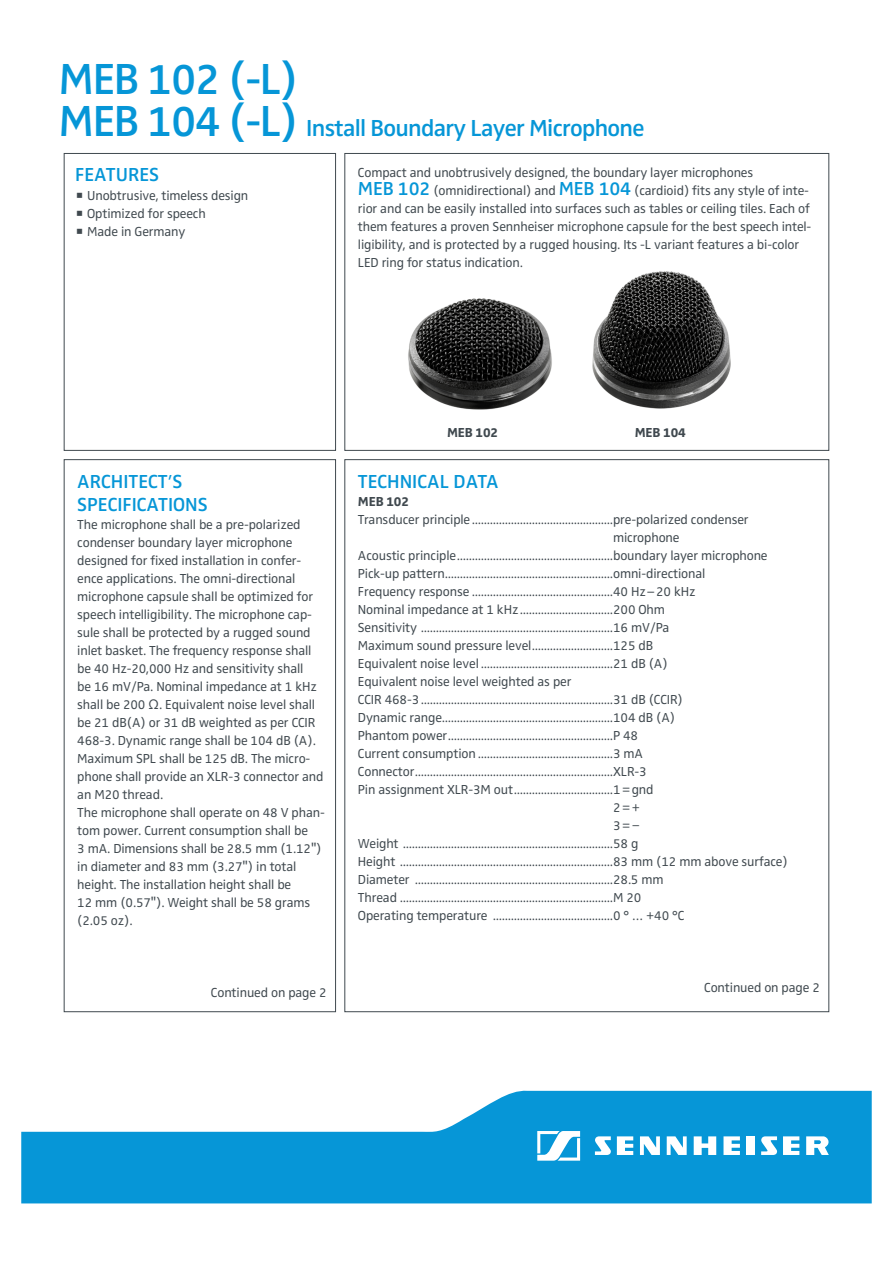
<style>
.page{position:relative;width:893px;height:1263px;background:#fff}
.page>*{position:absolute;margin:0;border:0;box-sizing:border-box;transform-origin:0 0}
.t1{font:600 45px "Sennheiser";letter-spacing:-.03em;color:#0696d7}
.t2{font:600 24px "Sennheiser";letter-spacing:-.03em;color:#0696d7}
.t3{font:600 19.5px/23.4px "Sennheiser";color:#0696d7}
.t4{font:13.5px/18px "Sennheiser";letter-spacing:-.01em;color:#40494f}
.t5{font:700 13.5px "Sennheiser";letter-spacing:-.01em;color:#40494f}
.s1{font-size:45px}
.s2{font-weight:600;font-size:19.5px;color:#0696d7}
.s3{font-weight:400}
.s4{font-family:"Sennheiser Logo G3"}
.s5{font-family:"Tahoma"}
</style>
<div class="page">
<svg style="left:21px;top:1090px;width:851px;height:113px;fill:#0696d7"></svg>
<svg style="left:537px;top:1131px;width:43px;height:30px"></svg>
<svg style="left:617px;top:1136px;width:16px;height:19px"></svg>
<svg style="left:640px;top:1136px;width:20px;height:19px"></svg>
<svg style="left:694px;top:1136px;width:22px;height:19px"></svg>
<svg style="left:806px;top:1136px;width:23px;height:19px"></svg>
<svg style="left:667px;top:1136px;width:20px;height:19px"></svg>
<svg style="left:783px;top:1136px;width:16px;height:19px"></svg>
<div style="left:746px;top:1136px;width:9px;height:19px;background:#fff"></div>
<svg style="left:723px;top:1136px;width:17px;height:19px"></svg>
<svg style="left:595px;top:1136px;width:16px;height:19px"></svg>
<svg style="left:761px;top:1136px;width:16px;height:19px"></svg>
<div style="left:64px;top:153px;width:272px;height:298px;border:1px solid #40494f"></div>
<div style="left:64px;top:459px;width:272px;height:553px;border:1px solid #40494f"></div>
<div style="left:344px;top:153px;width:485px;height:298px;border:1px solid #40494f"></div>
<img style="left:592px;top:271px;width:139px;height:138px">
<img style="left:408px;top:298px;width:144px;height:112px">
<h1 class="t1" style="left:58px;top:53px;width:242px">MEB 102 (-L)</h1>
<h2 class="t2" style="left:58px;top:114px;width:587px"><span class="s1">MEB 104 (-L)</span> Install Boundary Layer Microphone</h2>
<h3 class="t3" style="left:75px;top:163px;width:85px">FEATURES</h3>
<p class="t4" style="left:87px;top:186px;width:163px">Unobtrusive, timeless design<br>Optimized for speech<br>Made in Germany</p>
<p class="t4" style="left:358px;top:163px;width:455px">Compact and unobtrusively designed, the boundary layer microphones<br><span class="s2">MEB 102</span> (omnidirectional) and <span class="s2">MEB 104</span> (cardioid) fits any style of inte&shy;rior and can be easily installed into surfaces such as tables or ceiling tiles. Each of them features a proven Sennheiser microphone capsule for the best speech intel&shy;ligibility, and is protected by a rugged housing. Its -L variant features a bi-color LED ring for status indication.</p>
<h3 class="t3" style="left:77px;top:469px;width:132px">ARCHITECT<span class="s3">’</span>S<br>SPECIFICATIONS</h3>
<p class="t4" style="left:77px;top:516px;width:249px">The microphone shall be a pre-polarized condenser boundary layer microphone designed for fixed installation in confer&shy;ence applications. The omni-directional microphone capsule shall be optimized for speech intelligibility. The microphone cap&shy;sule shall be protected by a rugged sound inlet basket. The frequency response shall be 40 Hz-20,000 Hz and sensitivity shall<br>be 16 mV/Pa. Nominal impedance at 1 kHz shall be 200 <span class="s4">O</span>. Equivalent noise level shall be 21 dB(A) or 31 dB weighted as per CCIR 468-3. Dynamic range shall be 104 dB (A).<br>Maximum SPL shall be 125 dB. The micro&shy;phone shall provide an XLR-3 connector and an M20 thread.<br>The microphone shall operate on 48 V phan&shy;tom power. Current consumption shall be<br>3 mA. Dimensions shall be 28.5 mm (1.12<span class="s5">"</span>) in diameter and 83 mm (3.27<span class="s5">"</span>) in total height. The installation height shall be<br>12 mm (0.57<span class="s5">"</span>). Weight shall be 58 grams (2.05 oz).</p>
<p class="t4" style="left:211px;top:983px;width:117px">Continued on page 2</p>
<p class="t5" style="left:447px;top:425px;width:53px">MEB 102</p>
<p class="t5" style="left:635px;top:425px;width:53px">MEB 104</p>
<h3 class="t3" style="left:358px;top:469px;width:142px">TECHNICAL DATA</h3>
<p class="t5" style="left:358px;top:493px;width:53px">MEB 102</p>
<p class="t4" style="left:358px;top:510px;width:392px">Transducer principle...............................................pre-polarized condenser</p>
<p class="t4" style="left:613px;top:528px;width:68px">microphone</p>
<p class="t4" style="left:358px;top:546px;width:411px">Acoustic principle....................................................boundary layer microphone</p>
<p class="t4" style="left:358px;top:564px;width:349px">Pick-up pattern........................................................omni-directional</p>
<p class="t4" style="left:358px;top:582px;width:339px">Frequency response ...............................................40 Hz–20 kHz</p>
<p class="t4" style="left:358px;top:600px;width:308px">Nominal impedance at 1 kHz...............................200 Ohm</p>
<p class="t4" style="left:358px;top:618px;width:313px">Sensitivity ................................................................16 mV/Pa</p>
<p class="t4" style="left:358px;top:636px;width:297px">Maximum sound pressure level...........................125 dB</p>
<p class="t4" style="left:358px;top:654px;width:311px">Equivalent noise level ............................................21 dB (A)</p>
<p class="t4" style="left:358px;top:672px;width:215px">Equivalent noise level weighted as per</p>
<p class="t4" style="left:358px;top:690px;width:327px">CCIR 468-3................................................................31 dB (CCIR)</p>
<p class="t4" style="left:358px;top:708px;width:319px">Dynamic range.........................................................104 dB (A)</p>
<p class="t4" style="left:358px;top:726px;width:282px">Phantom power.......................................................P 48</p>
<p class="t4" style="left:358px;top:744px;width:287px">Current consumption .............................................3 mA</p>
<p class="t4" style="left:358px;top:762px;width:290px">Connector..................................................................XLR-3</p>
<p class="t4" style="left:358px;top:780px;width:297px">Pin assignment XLR-3M out.................................1=gnd</p>
<p class="t4" style="left:613px;top:798px;width:28px">2=+</p>
<p class="t4" style="left:613px;top:816px;width:28px">3=−</p>
<p class="t4" style="left:358px;top:834px;width:282px">Weight ......................................................................58 g</p>
<p class="t4" style="left:358px;top:852px;width:431px">Height .......................................................................83 mm (12 mm above surface)</p>
<p class="t4" style="left:358px;top:870px;width:307px">Diameter ..................................................................28.5 mm</p>
<p class="t4" style="left:358px;top:888px;width:285px">Thread .......................................................................M 20</p>
<p class="t4" style="left:358px;top:906px;width:328px">Operating temperature ........................................0 ° … +40 °C</p>
<p class="t4" style="left:704px;top:978px;width:117px">Continued on page 2</p>
</div>
